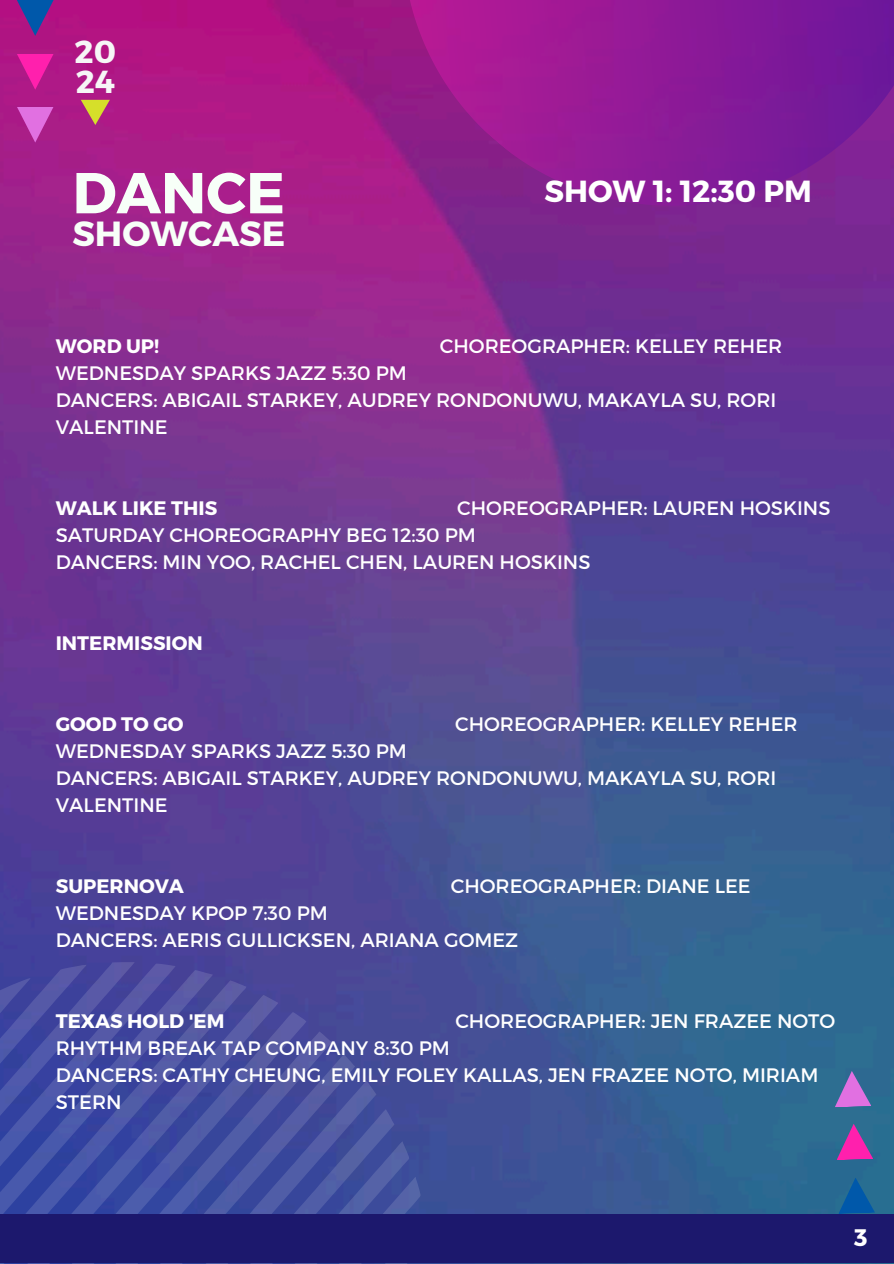
<style>
.page{position:relative;width:894px;height:1264px;background:#fff}
.page>*{position:absolute;margin:0;border:0;box-sizing:border-box;transform-origin:0 0}
.t1{font:700 57.6px "Montserrat";color:#f7fff8}
.t2{font:700 34.95px "Montserrat";color:#f7fff8}
.t3{font:700 31.8px/29.4px "Montserrat";color:#f6f6f6}
.t4{font:700 30.45px "Montserrat";color:#fff}
.t5{font:700 24px "Montserrat";color:#fff}
.t6{font:19.5px/27px "Montserrat";color:#fff}
.t7{font:700 19.5px "Montserrat";color:#fff}
</style>
<div class="page">
<img style="left:0;top:0;width:893px;height:1263px">
<svg style="left:81px;top:100px;width:29px;height:25px"></svg>
<svg style="left:17px;top:0;width:37px;height:36px"></svg>
<svg style="left:17px;top:54px;width:37px;height:36px"></svg>
<svg style="left:17px;top:107px;width:37px;height:36px"></svg>
<svg style="left:293px;top:0;width:600px;height:315px"></svg>
<svg style="left:0;top:962px;width:427px;height:301px"></svg>
<div style="left:0;top:1213px;width:893px;height:49px;background:#1c186d"></div>
<svg style="left:838px;top:1177px;width:36px;height:36px"></svg>
<svg style="left:836px;top:1123px;width:37px;height:37px"></svg>
<svg style="left:834px;top:1070px;width:37px;height:37px"></svg>
<p class="t3" style="left:74px;top:36px;width:43px">20<br>24</p>
<h1 class="t1" style="left:72px;top:155px;width:214px">DANCE</h1>
<h1 class="t2" style="left:72px;top:211px;width:214px">SHOWCASE</h1>
<p class="t4" style="left:544px;top:172px;width:269px">SHOW 1: 12:30 PM</p>
<h1 class="t7" style="left:56px;top:333px;width:105px">WORD UP!</h1>
<h1 class="t6" style="left:439px;top:331px;width:344px">CHOREOGRAPHER: KELLEY REHER</h1>
<p class="t6" style="left:56px;top:358px;width:352px">WEDNESDAY SPARKS JAZZ 5:30 PM</p>
<h2 class="t6" style="left:56px;top:385px;width:722px">DANCERS: ABIGAIL STARKEY, AUDREY RONDONUWU, MAKAYLA SU, RORI<br>VALENTINE</h2>
<p class="t7" style="left:56px;top:495px;width:163px">WALK LIKE THIS</p>
<p class="t6" style="left:457px;top:493px;width:374px">CHOREOGRAPHER: LAUREN HOSKINS</p>
<p class="t6" style="left:56px;top:520px;width:421px">SATURDAY CHOREOGRAPHY BEG 12:30 PM</p>
<p class="t6" style="left:56px;top:547px;width:536px">DANCERS: MIN YOO, RACHEL CHEN, LAUREN HOSKINS</p>
<p class="t7" style="left:56px;top:630px;width:148px">INTERMISSION</p>
<p class="t7" style="left:56px;top:711px;width:129px">GOOD TO GO</p>
<p class="t6" style="left:455px;top:709px;width:344px">CHOREOGRAPHER: KELLEY REHER</p>
<p class="t6" style="left:56px;top:736px;width:352px">WEDNESDAY SPARKS JAZZ 5:30 PM</p>
<h3 class="t6" style="left:56px;top:763px;width:722px">DANCERS: ABIGAIL STARKEY, AUDREY RONDONUWU, MAKAYLA SU, RORI<br>VALENTINE</h3>
<p class="t7" style="left:56px;top:873px;width:130px">SUPERNOVA</p>
<p class="t6" style="left:450px;top:871px;width:301px">CHOREOGRAPHER: DIANE LEE</p>
<p class="t6" style="left:56px;top:898px;width:273px">WEDNESDAY KPOP 7:30 PM</p>
<p class="t6" style="left:56px;top:925px;width:464px">DANCERS: AERIS GULLICKSEN, ARIANA GOMEZ</p>
<p class="t7" style="left:56px;top:1008px;width:170px">TEXAS HOLD 'EM</p>
<p class="t6" style="left:455px;top:1006px;width:381px">CHOREOGRAPHER: JEN FRAZEE NOTO</p>
<p class="t6" style="left:56px;top:1033px;width:395px">RHYTHM BREAK TAP COMPANY 8:30 PM</p>
<p class="t6" style="left:56px;top:1060px;width:763px">DANCERS: CATHY CHEUNG, EMILY FOLEY KALLAS, JEN FRAZEE NOTO, MIRIAM<br>STERN</p>
<p class="t5" style="left:854px;top:1222px;width:15px">3</p>
</div>
